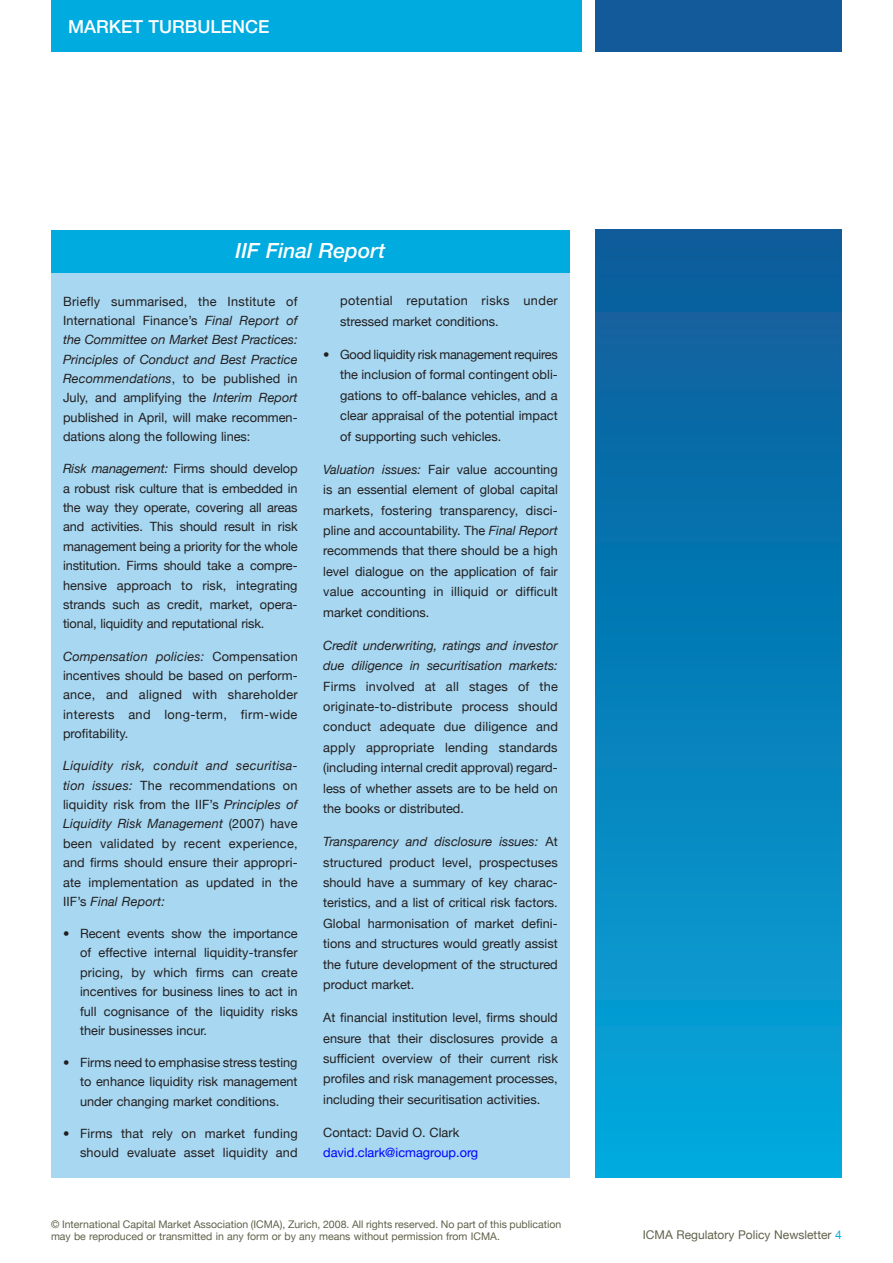
<style>
.page{position:relative;width:893px;height:1263px;background:#fff}
.page>*{position:absolute;margin:0;border:0;box-sizing:border-box;transform-origin:0 0}
.t1{font:italic 500 21px "Helvetica Neue";color:#fff}
.t2{font:500 18px "Helvetica Neue";color:#fff}
.t3{font:12.75px/19.4px "Helvetica Neue";color:#231f20;text-align:justify}
.t4{font:italic 12.75px/20.4px "Helvetica Neue";color:#231f20}
.t5{font:12.75px/20.4px "Helvetica Neue";letter-spacing:.03em;color:#231f20}
.t6{font:12.75px "Helvetica Neue";color:#00f}
.t7{font:12px "Helvetica Neue";color:#60614b}
.t8{font:10.5px/11.2px "Helvetica Neue";color:#60614b}
.s1{font-style:italic}
.s2{color:#00abdf}
</style>
<div class="page">
<div style="left:51px;top:0;width:531px;height:51px;background:#00abdf"></div>
<div style="left:595px;top:0;width:247px;height:51px;background:#125a99"></div>
<div style="left:51px;top:273px;width:519px;height:905px;background:#a7d7f1"></div>
<div style="left:51px;top:230px;width:519px;height:42px;background:#00abdf"></div>
<div style="left:595px;top:230px;width:247px;height:948px;background:linear-gradient(to bottom,#0b5998,#03a9dd)"></div>
<h2 class="t2" style="left:68px;top:15px;width:203px">MARKET TURBULENCE</h2>
<h1 class="t1" style="left:236px;top:238px;width:151px">IIF Final Report</h1>
<p class="t3" style="left:63px;top:291px;width:236px">Briefly summarised, the Institute of International Finance’s <span class="s1">Final Report of the Committee on Market Best Practices:<br>Principles of Conduct and Best Practice Recommendations</span>, to be published in July, and amplifying the <span class="s1">Interim Report </span>published in April, will make recommen&shy;dations along the following lines:</p>
<p class="t3" style="left:63px;top:459px;width:236px"><span class="s1">Risk management:</span> Firms should develop a robust risk culture that is embedded in the way they operate, covering all areas and activities. This should result in risk management being a priority for the whole institution. Firms should take a compre&shy;hensive approach to risk, integrating strands such as credit, market, opera&shy;tional, liquidity and reputational risk.</p>
<p class="t3" style="left:63px;top:646px;width:236px"><span class="s1">Compensation policies:</span> Compensation incentives should be based on perform&shy;ance, and aligned with shareholder interests and long-term, firm-wide profitability.</p>
<p class="t3" style="left:63px;top:756px;width:236px"><span class="s1">Liquidity risk, conduit and securitisa&shy;tion issues:</span> The recommendations on liquidity risk from the IIF’s <span class="s1">Principles of Liquidity Risk Management</span> (2007) have been validated by recent experience, and firms should ensure their appropri&shy;ate implementation as updated in the IIF’s <span class="s1">Final Report:</span></p>
<p class="t3" style="left:80px;top:924px;width:219px;text-indent:-17px">• Recent events show the importance of effective internal liquidity-transfer pricing, by which firms can create incentives for business lines to act in full cognisance of the liquidity risks their businesses incur.</p>
<p class="t3" style="left:80px;top:1053px;width:219px;text-indent:-17px">• Firms need to emphasise stress testing to enhance liquidity risk management under changing market conditions.</p>
<p class="t3" style="left:63px;top:1123px;width:236px;text-align:right">• Firms that rely on market funding should evaluate asset liquidity and</p>
<p class="t5" style="left:340px;top:291px;width:219px">potential reputation risks under stressed market conditions.</p>
<p class="t3" style="left:340px;top:344px;width:219px;line-height:20.4px;text-indent:-17px">• Good liquidity risk management requires the inclusion of formal contingent obli&shy;gations to off-balance vehicles, and a clear appraisal of the potential impact of supporting such vehicles.</p>
<p class="t3" style="left:323px;top:459px;width:236px;line-height:20.4px"><span class="s1">Valuation issues:</span> Fair value accounting is an essential element of global capital markets, fostering transparency, disci&shy;pline and accountability. The <span class="s1">Final Report </span>recommends that there should be a high level dialogue on the application of fair value accounting in illiquid or difficult market conditions.</p>
<p class="t4" style="left:323px;top:635px;width:236px">Credit underwriting, ratings and investor due diligence in securitisation markets:</p>
<p class="t3" style="left:323px;top:676px;width:236px;line-height:20.4px">Firms involved at all stages of the originate-to-distribute process should conduct adequate due diligence and apply appropriate lending standards (including internal credit approval) regard&shy;less of whether assets are to be held on the books or distributed.</p>
<p class="t3" style="left:323px;top:831px;width:236px;line-height:20.4px"><span class="s1">Transparency and disclosure issues:</span> At structured product level, prospectuses should have a summary of key charac&shy;teristics, and a list of critical risk factors.<br>Global harmonisation of market defini&shy;tions and structures would greatly assist the future development of the structured product market.</p>
<p class="t3" style="left:323px;top:1007px;width:236px;line-height:20.4px">At financial institution level, firms should ensure that their disclosures provide a sufficient overview of their current risk profiles and risk management processes, including their securitisation activities.</p>
<p class="t3" style="left:323px;top:1122px;width:138px">Contact: David O. Clark</p>
<p class="t6" style="left:323px;top:1145px;width:157px">david.clark@icmagroup.org</p>
<p class="t8" style="left:51px;top:1219px;width:512px">© International Capital Market Association (ICMA), Zurich, 2008. All rights reserved. No part of this publication may be reproduced or transmitted in any form or by any means without permission from ICMA.</p>
<p class="t7" style="left:643px;top:1228px;width:201px">ICMA Regulatory Policy Newsletter <span class="s2">4</span></p>
</div>
